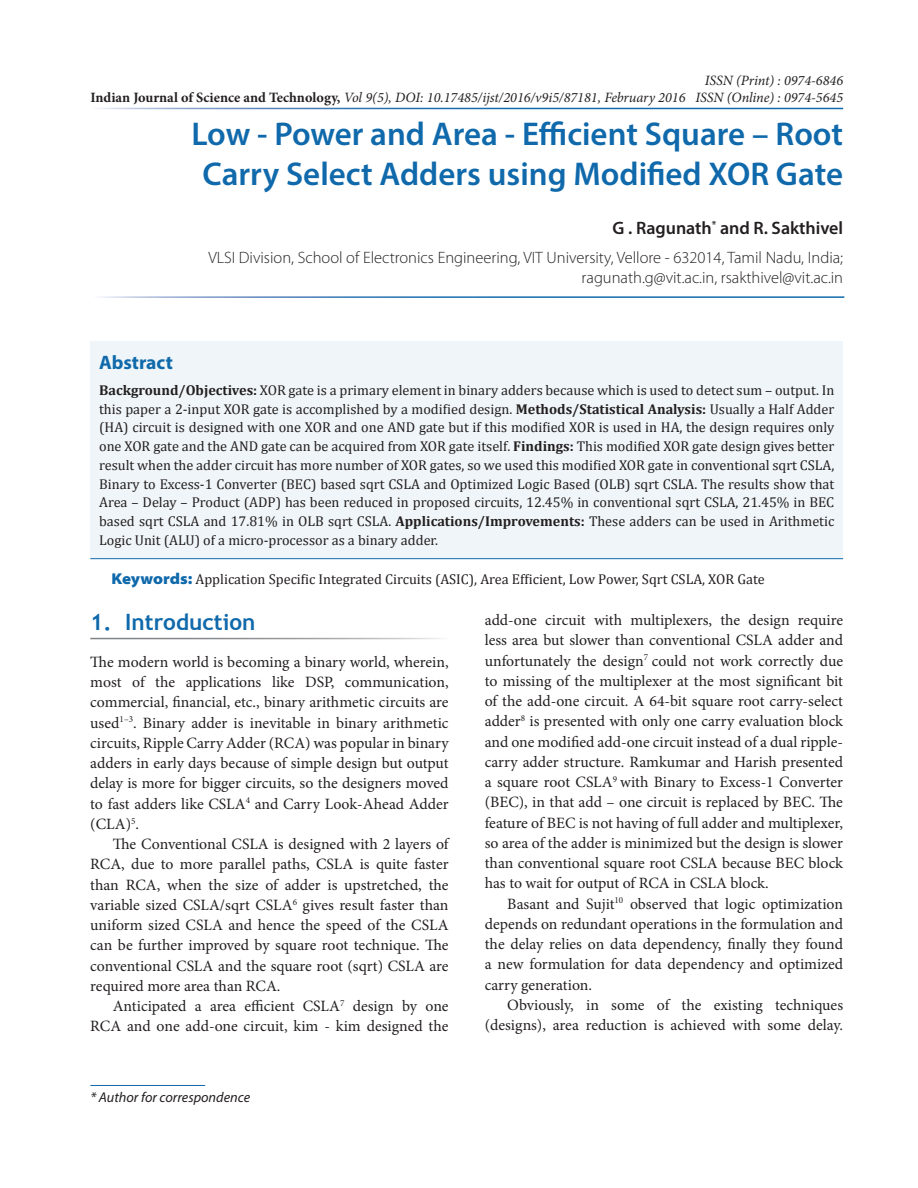
<style>
.page{position:relative;width:918px;height:1188px;background:#fff}
.page>*{position:absolute;margin:0;border:0;box-sizing:border-box;transform-origin:0 0}
.Heading{font:600 33px/40.5px "Myriad Pro";color:#0f69ab;text-align:center}
.Body_Head{font:700 22.5px "Trebuchet MS";color:#0f69ab}
.Abstract_Header{font:700 19.5px "Myriad Pro";color:#0f69ab}
.Authors{font:600 18px "Myriad Pro";color:#231f20}
.Author_Affiliations{font:300 16.5px/19.8px "Myriad Pro";color:#231f20;text-align:right}
.Body_Text_Ind_F{font:15.75px/20.2px "Minion Pro";color:#231f20;text-align:justify}
.Body_Text{font:15.75px/20.2px "Minion Pro";color:#231f20;text-align:justify}
.Abstract_Body{font:14.25px/18.8px "Cambria";color:#231f20;text-align:justify}
.t1{font:italic 14.25px/17.1px "Minion Pro";color:#231f20;text-align:right}
.KeywordText{font:14.25px "Cambria";color:#231f20}
.t2{font:italic 14.25px "Myriad Pro";color:#231f20}
.s1{font-weight:700;font-style:normal}
.s2{font-weight:700}
.s3{font-family:"Myriad Pro";font-weight:900;font-stretch:semi-expanded;font-size:15.75px;color:#0f69ab}
</style>
<div class="page">
<hr style="left:90px;top:1085px;width:115px;height:1px;background:#0f69ab">
<div style="left:90px;top:342px;width:753px;height:217px;background:#eff5f8"></div>
<hr style="left:90px;top:558px;width:753px;height:1px;background:#0f69ab">
<p class="t1" style="left:90px;top:88px;width:597px"><span class="s1">Indian Journal of Science and Technology,</span> Vol 9(5), DOI: 10.17485/ijst/2016/v9i5/87181, February 2016</p>
<p class="t1" style="left:695px;top:71px;width:149px">ISSN (Print) : 0974-6846<br>ISSN (Online) : 0974-5645</p>
<p class="Heading" style="left:191px;top:112px;width:653px">Low - Power and Area - Efficient Square – Root<br>Carry Select Adders using Modified XOR Gate</p>
<p class="Authors" style="left:612px;top:217px;width:232px">G . Ragunath<sup>*</sup> and R. Sakthivel</p>
<p class="Author_Affiliations" style="left:208px;top:248px;width:636px">VLSI Division, School of Electronics Engineering, VIT University, Vellore - 632014, Tamil Nadu, India; ragunath.g@vit.ac.in, rsakthivel@vit.ac.in</p>
<p class="Abstract_Header" style="left:99px;top:349px;width:75px">Abstract</p>
<p class="Abstract_Body" style="left:99px;top:381px;width:737px"><span class="s2">Background/Objectives:</span> XOR gate is a primary element in binary adders because which is used to detect sum – output. In this paper a 2-input XOR gate is accomplished by a modified design. <span class="s2">Methods/Statistical Analysis:</span> Usually a Half Adder (HA) circuit is designed with one XOR and one AND gate but if this modified XOR is used in HA, the design requires only one XOR gate and the AND gate can be acquired from XOR gate itself. <span class="s2">Findings:</span> This modified XOR gate design gives better result when the adder circuit has more number of XOR gates, so we used this modified XOR gate in conventional sqrt CSLA, Binary to Excess-1 Converter (BEC) based sqrt CSLA and Optimized Logic Based (OLB) sqrt CSLA. The results show that Area – Delay – Product (ADP) has been reduced in proposed circuits, 12.45% in conventional sqrt CSLA, 21.45% in BEC based sqrt CSLA and 17.81% in OLB sqrt CSLA. <span class="s2">Applications/Improvements:</span> These adders can be used in Arithmetic Logic Unit (ALU) of a micro-processor as a binary adder.</p>
<p class="KeywordText" style="left:112px;top:570px;width:655px"><span class="s3">Keywords:</span> Application Specific Integrated Circuits (ASIC), Area Efficient, Low Power, Sqrt CSLA, XOR Gate</p>
<p class="Body_Head" style="left:90px;top:608px;width:167px">1. Introduction</p>
<p class="Body_Text" style="left:90px;top:652px;width:360px">The modern world is becoming a binary world, wherein, most of the applications like DSP, communication, commercial, financial, etc., binary arithmetic circuits are used<sup>1–3</sup>. Binary adder is inevitable in binary arithmetic circuits, Ripple Carry Adder (RCA) was popular in binary adders in early days because of simple design but output delay is more for bigger circuits, so the designers moved to fast adders like CSLA<sup>4</sup> and Carry Look-Ahead Adder (CLA)<sup>5</sup>.</p>
<p class="Body_Text_Ind_F" style="left:90px;top:834px;width:360px;text-indent:23px">The Conventional CSLA is designed with 2 layers of RCA, due to more parallel paths, CSLA is quite faster than RCA, when the size of adder is upstretched, the variable sized CSLA/sqrt CSLA<sup>6</sup> gives result faster than uniform sized CSLA and hence the speed of the CSLA can be further improved by square root technique. The conventional CSLA and the square root (sqrt) CSLA are required more area than RCA.</p>
<p class="Body_Text_Ind_F" style="left:90px;top:996px;width:360px;text-align:right">Anticipated a area efficient CSLA<sup>7</sup> design by one<br>RCA and one add-one circuit, kim - kim designed the</p>
<p class="t2" style="left:90px;top:1089px;width:161px">* Author for correspondence</p>
<p class="Body_Text_Ind_F" style="left:485px;top:610px;width:360px">add-one circuit with multiplexers, the design require less area but slower than conventional CSLA adder and unfortunately the design<sup>7</sup> could not work correctly due to missing of the multiplexer at the most significant bit of the add-one circuit. A 64-bit square root carry-select adder<sup>8</sup> is presented with only one carry evaluation block and one modified add-one circuit instead of a dual ripple&shy;carry adder structure. Ramkumar and Harish presented a square root CSLA<sup>9</sup> with Binary to Excess-1 Converter (BEC), in that add – one circuit is replaced by BEC. The feature of BEC is not having of full adder and multiplexer, so area of the adder is minimized but the design is slower than conventional square root CSLA because BEC block has to wait for output of RCA in CSLA block.</p>
<p class="Body_Text_Ind_F" style="left:485px;top:893px;width:360px;text-indent:23px">Basant and Sujit<sup>10</sup> observed that logic optimization depends on redundant operations in the formulation and the delay relies on data dependency, finally they found a new formulation for data dependency and optimized carry generation.</p>
<p class="Body_Text_Ind_F" style="left:485px;top:995px;width:360px;text-align:right">Obviously, in some of the existing techniques (designs), area reduction is achieved with some delay.</p>
</div>
